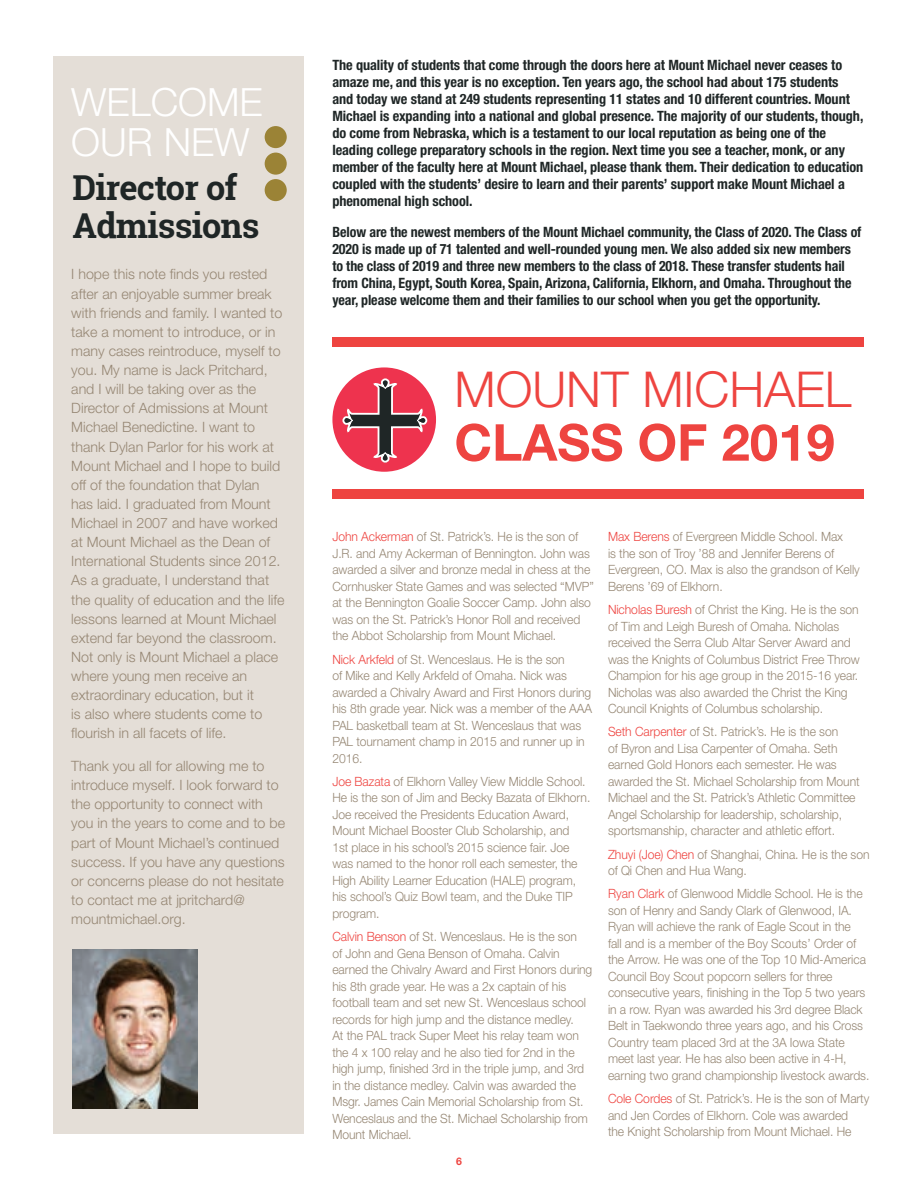
<style>
.page{position:relative;width:918px;height:1188px;background:#fff}
.page>*{position:absolute;margin:0;border:0;box-sizing:border-box;transform-origin:0 0}
.t1{font:700 51px "Helvetica Neue";color:#ee4440}
.t2{font:300 49.5px "Helvetica Neue";color:#ee4440}
.t3{font:300 39px/40.5px "Helvetica Neue";color:#fff}
.t4{font:700 34.35px/38.2px "Roboto Slab";letter-spacing:-.02em;color:#1f2626}
.t5{font:700 condensed 14.25px/17.1px "Helvetica Neue";letter-spacing:-.005em;color:#1f2626}
.t6{font:300 14.25px/19px "Helvetica Neue";color:#968774}
.t7{font:300 12.75px/16.5px "Helvetica Neue";letter-spacing:-.005em;color:#968774;scale:.95 1}
.t8{font:700 10.5px "Helvetica Neue";color:#ee4440}
.s1{color:#ee4440}
</style>
<div class="page">
<div style="left:54px;top:56px;width:250px;height:1078px;background:#e4ded7"></div>
<div style="left:265px;top:126px;width:22px;height:22px;background:#9b8336;border-radius:50%"></div>
<div style="left:265px;top:153px;width:22px;height:22px;background:#9b8336;border-radius:50%"></div>
<div style="left:265px;top:179px;width:22px;height:22px;background:#9b8336;border-radius:50%"></div>
<div style="left:334px;top:369px;width:101px;height:101px;background:#ee334e;border-radius:50%"></div>
<svg style="left:341px;top:378px;width:87px;height:86px"></svg>
<div style="left:332px;top:367px;width:104px;height:105px;border:3px solid #ee334e;border-radius:50%"></div>
<div style="left:332px;top:489px;width:532px;height:9px;background:#ee4440"></div>
<div style="left:332px;top:337px;width:532px;height:9px;background:#ee4440"></div>
<img style="left:73px;top:949px;width:125px;height:159px">
<p class="t3" style="left:71px;top:81px;width:193px">WELCOME<br>OUR NEW</p>
<p class="t4" style="left:73px;top:168px;width:188px">Director of<br>Admissions</p>
<p class="t6" style="left:71px;top:264px;width:215px">I hope this note finds you rested after an enjoyable summer break with friends and family. I wanted to take a moment to introduce, or in many cases reintroduce, myself to you. My name is Jack Pritchard, and I will be taking over as the<br>Director of Admissions at Mount<br>Michael Benedictine. I want to thank Dylan Parlor for his work at<br>Mount Michael and I hope to build off of the foundation that Dylan has laid. I graduated from Mount<br>Michael in 2007 and have worked at Mount Michael as the Dean of<br>International Students since 2012.<br>As a graduate, I understand that the quality of education and the life lessons learned at Mount Michael extend far beyond the classroom.<br>Not only is Mount Michael a place where young men receive an extraordinary education, but it<br>is also where students come to flourish in all facets of life.</p>
<p class="t6" style="left:71px;top:756px;width:215px">Thank you all for allowing me to introduce myself. I look forward to the opportunity to connect with you in the years to come and to be part of Mount Michael’s continued success. If you have any questions or concerns please do not hesitate to contact me at jpritchard@ mountmichael.org.</p>
<p class="t5" style="left:332px;top:56px;width:533px">The quality of students that come through the doors here at Mount Michael never ceases to amaze me, and this year is no exception. Ten years ago, the school had about 175 students<br>and today we stand at 249 students representing 11 states and 10 different countries. Mount Michael is expanding into a national and global presence. The majority of our students, though, do come from Nebraska, which is a testament to our local reputation as being one of the leading college preparatory schools in the region. Next time you see a teacher, monk, or any member of the faculty here at Mount Michael, please thank them. Their dedication to education coupled with the students’ desire to learn and their parents’ support make Mount Michael a phenomenal high school.</p>
<p class="t5" style="left:332px;top:223px;width:531px">Below are the newest members of the Mount Michael community, the Class of 2020. The Class of 2020 is made up of 71 talented and well-rounded young men. We also added six new members to the class of 2019 and three new members to the class of 2018. These transfer students hail from China, Egypt, South Korea, Spain, Arizona, California, Elkhorn, and Omaha. Throughout the year, please welcome them and their families to our school when you get the opportunity.</p>
<p class="t2" style="left:454px;top:360px;width:398px">MOUNT MICHAEL</p>
<p class="t1" style="left:454px;top:411px;width:382px">CLASS OF 2019</p>
<p class="t7" style="left:332px;top:528px;width:277px"><span class="s1">John Ackerman</span> of St. Patrick’s. He is the son of J.R. and Amy Ackerman of Bennington. John was awarded a silver and bronze medal in chess at the Cornhusker State Games and was selected “MVP” at the Bennington Goalie Soccer Camp. John also was on the St. Patrick’s Honor Roll and received the Abbot Scholarship from Mount Michael.</p>
<p class="t7" style="left:332px;top:651px;width:275px"><span class="s1">Nick Arkfeld</span> of St. Wenceslaus. He is the son<br>of Mike and Kelly Arkfeld of Omaha. Nick was awarded a Chivalry Award and First Honors during his 8th grade year. Nick was a member of the AAA PAL basketball team at St. Wenceslaus that was PAL tournament champ in 2015 and runner up in 2016.</p>
<p class="t7" style="left:332px;top:773px;width:273px"><span class="s1">Joe Bazata</span> of Elkhorn Valley View Middle School.<br>He is the son of Jim and Becky Bazata of Elkhorn.<br>Joe received the Presidents Education Award, Mount Michael Booster Club Scholarship, and<br>1st place in his school’s 2015 science fair. Joe was named to the honor roll each semester, the High Ability Learner Education (HALE) program, his school’s Quiz Bowl team, and the Duke TIP program.</p>
<p class="t7" style="left:332px;top:928px;width:275px"><span class="s1">Calvin Benson</span> of St. Wenceslaus. He is the son<br>of John and Gena Benson of Omaha. Calvin earned the Chivalry Award and First Honors during his 8th grade year. He was a 2x captain of his football team and set new St. Wenceslaus school records for high jump and the distance medley.<br>At the PAL track Super Meet his relay team won the 4 x 100 relay and he also tied for 2nd in the high jump, finished 3rd in the triple jump, and 3rd in the distance medley. Calvin was awarded the Msgr. James Cain Memorial Scholarship from St.<br>Wenceslaus and the St. Michael Scholarship from Mount Michael.</p>
<p class="t8" style="left:456px;top:1155px;width:7px">6</p>
<p class="t7" style="left:608px;top:528px;width:267px"><span class="s1">Max Berens</span> of Evergreen Middle School. Max<br>is the son of Troy ’88 and Jennifer Berens of Evergreen, CO. Max is also the grandson of Kelly Berens ’69 of Elkhorn.</p>
<p class="t7" style="left:608px;top:601px;width:267px"><span class="s1">Nicholas Buresh</span> of Christ the King. He is the son of Tim and Leigh Buresh of Omaha. Nicholas received the Serra Club Altar Server Award and was the Knights of Columbus District Free Throw Champion for his age group in the 2015-16 year.<br>Nicholas was also awarded the Christ the King Council Knights of Columbus scholarship.</p>
<p class="t7" style="left:608px;top:723px;width:266px"><span class="s1">Seth Carpenter</span> of St. Patrick’s. He is the son<br>of Byron and Lisa Carpenter of Omaha. Seth earned Gold Honors each semester. He was awarded the St. Michael Scholarship from Mount Michael and the St. Patrick’s Athletic Committee Angel Scholarship for leadership, scholarship, sportsmanship, character and athletic effort.</p>
<p class="t7" style="left:608px;top:846px;width:277px"><span class="s1">Zhuyi (Joe) Chen</span> of Shanghai, China. He is the son of Qi Chen and Hua Wang.</p>
<p class="t7" style="left:608px;top:885px;width:277px"><span class="s1">Ryan Clark</span> of Glenwood Middle School. He is the son of Henry and Sandy Clark of Glenwood, IA.<br>Ryan will achieve the rank of Eagle Scout in the<br>fall and is a member of the Boy Scouts’ Order of the Arrow. He was one of the Top 10 Mid-America Council Boy Scout popcorn sellers for three consecutive years, finishing in the Top 5 two years in a row. Ryan was awarded his 3rd degree Black Belt in Taekwondo three years ago, and his Cross Country team placed 3rd at the 3A Iowa State meet last year. He has also been active in 4-H, earning two grand championship livestock awards.</p>
<p class="t7" style="left:608px;top:1090px;width:277px"><span class="s1">Cole Cordes</span> of St. Patrick’s. He is the son of Marty and Jen Cordes of Elkhorn. Cole was awarded<br>the Knight Scholarship from Mount Michael. He</p>
</div>
